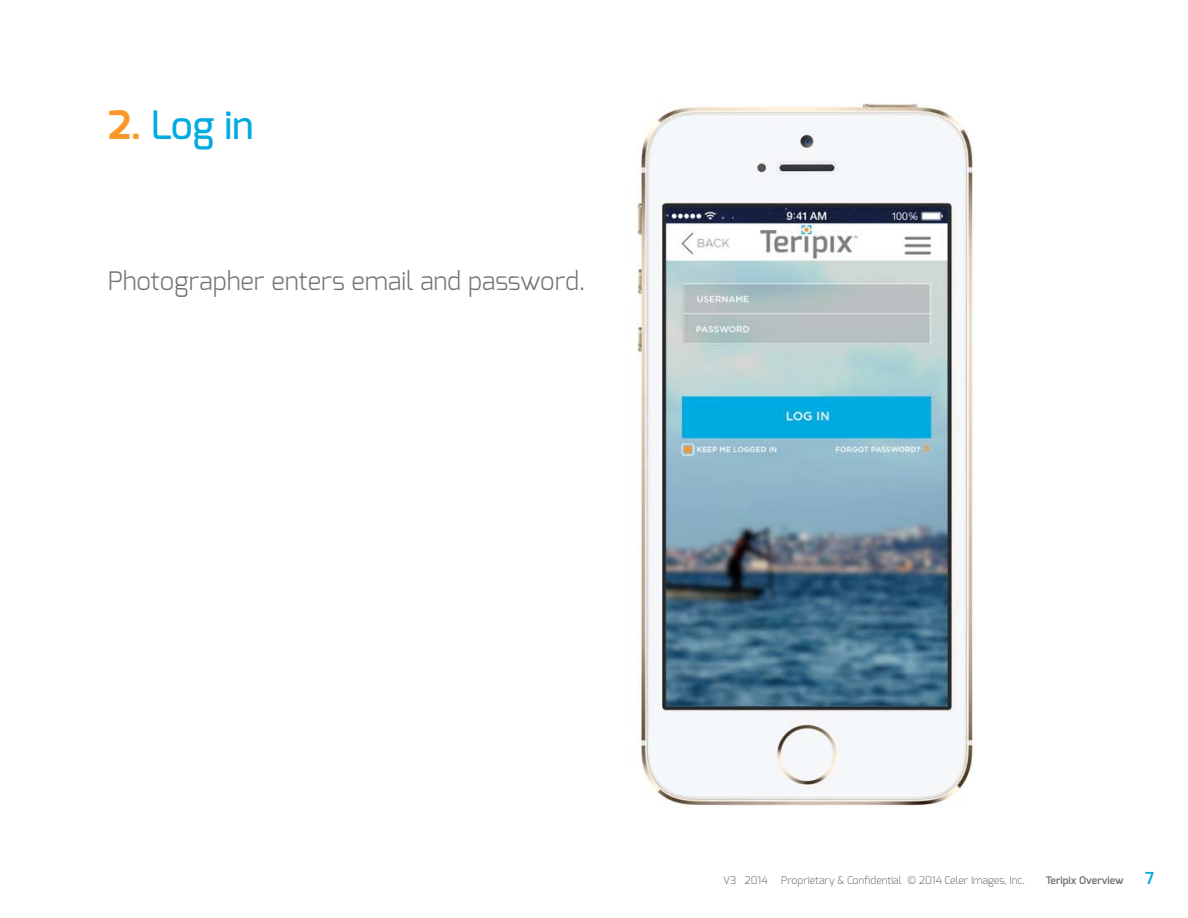
<style>
.page{position:relative;width:1188px;height:918px;background:#fff}
.page>*{position:absolute;margin:0;border:0;box-sizing:border-box;transform-origin:0 0}
.t1{font:500 39px "Exo";color:#00abdf}
.t2{font:300 25.5px "Exo";color:#717073}
.t3{font:300 10.5px "Exo";color:#717073}
.t4{font:600 10.5px "Exo";color:#717073}
.s1{font-weight:700;color:#f89828}
</style>
<div class="page">
<img style="left:636px;top:103px;width:339px;height:703px">
<h1 class="t1" style="left:108px;top:100px;width:147px"><span class="s1">2.</span> Log in</h1>
<h2 class="t2" style="left:108px;top:265px;width:479px">Photographer enters email and password.</h2>
<p class="t3" style="left:723px;top:874px;width:46px">V3 2014</p>
<p class="t3" style="left:781px;top:874px;width:245px">Proprietary &amp; Confidential © 2014 Celer Images, Inc.</p>
<p class="t4" style="left:1046px;top:874px;width:79px">Teripix Overview</p>
</div>
